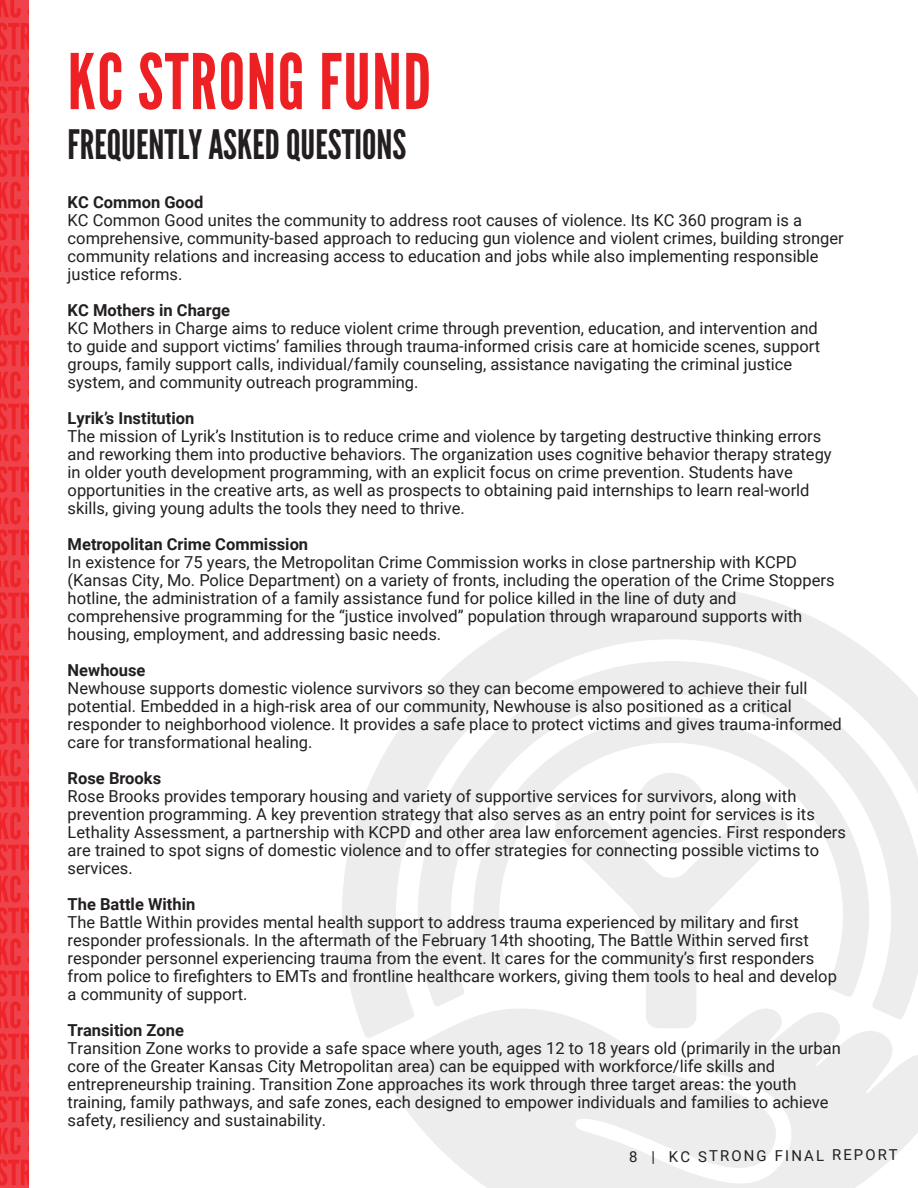
<style>
.page{position:relative;width:918px;height:1188px;background:#fff}
.page>*{position:absolute;margin:0;border:0;box-sizing:border-box;transform-origin:0 0}
.t1{font:76.5px "League Gothic";letter-spacing:.02em;color:#ed2024}
.t2{font:40.5px "League Gothic";color:#231f20}
.t3{font:16.5px/18px "Roboto";color:#231f20}
.t4{font:15px "Roboto";color:#231f20}
.s1{font-weight:700}
</style>
<div class="page">
<img style="left:0;top:0;width:29px;height:291px">
<svg style="left:0;top:291px;width:29px;height:63px;background:#ee363d"></svg>
<svg style="left:0;top:354px;width:29px;height:63px;background:#ee363d"></svg>
<svg style="left:0;top:417px;width:29px;height:63px;background:#ee363d"></svg>
<svg style="left:0;top:480px;width:29px;height:63px;background:#ee363d"></svg>
<svg style="left:0;top:543px;width:29px;height:63px;background:#ee363d"></svg>
<svg style="left:0;top:606px;width:29px;height:63px;background:#ee363d"></svg>
<svg style="left:0;top:669px;width:29px;height:63px;background:#ee363d"></svg>
<svg style="left:0;top:732px;width:29px;height:63px;background:#ee363d"></svg>
<svg style="left:0;top:795px;width:29px;height:63px;background:#ee363d"></svg>
<svg style="left:0;top:858px;width:29px;height:63px;background:#ee363d"></svg>
<svg style="left:0;top:921px;width:29px;height:63px;background:#ee363d"></svg>
<svg style="left:0;top:984px;width:29px;height:63px;background:#ee363d"></svg>
<svg style="left:0;top:1047px;width:29px;height:63px;background:#ee363d"></svg>
<svg style="left:0;top:1110px;width:29px;height:63px;background:#ee363d"></svg>
<svg style="left:0;top:1173px;width:29px;height:15px"></svg>
<p class="t1" style="left:68px;top:36px;width:365px">KC STRONG FUND</p>
<p class="t2" style="left:68px;top:121px;width:340px">FREQUENTLY ASKED QUESTIONS</p>
<p class="t3" style="left:68px;top:193px;width:778px"><span class="s1">KC Common Good<br></span>KC Common Good unites the community to address root causes of violence. Its KC 360 program is a comprehensive, community-based approach to reducing gun violence and violent crimes, building stronger community relations and increasing access to education and jobs while also implementing responsible justice reforms.</p>
<p class="t3" style="left:68px;top:301px;width:754px"><span class="s1">KC Mothers in Charge<br></span>KC Mothers in Charge aims to reduce violent crime through prevention, education, and intervention and to guide and support victims’ families through trauma-informed crisis care at homicide scenes, support groups, family support calls, individual/family counseling, assistance navigating the criminal justice system, and community outreach programming.</p>
<p class="t3" style="left:68px;top:409px;width:766px"><span class="s1">Lyrik’s Institution<br></span>The mission of Lyrik’s Institution is to reduce crime and violence by targeting destructive thinking errors and reworking them into productive behaviors. The organization uses cognitive behavior therapy strategy in older youth development programming, with an explicit focus on crime prevention. Students have opportunities in the creative arts, as well as prospects to obtaining paid internships to learn real-world skills, giving young adults the tools they need to thrive.</p>
<p class="t3" style="left:68px;top:535px;width:769px"><span class="s1">Metropolitan Crime Commission<br></span>In existence for 75 years, the Metropolitan Crime Commission works in close partnership with KCPD (Kansas City, Mo. Police Department) on a variety of fronts, including the operation of the Crime Stoppers hotline, the administration of a family assistance fund for police killed in the line of duty and comprehensive programming for the “justice involved” population through wraparound supports with housing, employment, and addressing basic needs.</p>
<p class="t3" style="left:68px;top:661px;width:776px"><span class="s1">Newhouse<br></span>Newhouse supports domestic violence survivors so they can become empowered to achieve their full potential. Embedded in a high-risk area of our community, Newhouse is also positioned as a critical responder to neighborhood violence. It provides a safe place to protect victims and gives trauma-informed care for transformational healing.</p>
<p class="t3" style="left:68px;top:769px;width:780px"><span class="s1">Rose Brooks<br></span>Rose Brooks provides temporary housing and variety of supportive services for survivors, along with prevention programming. A key prevention strategy that also serves as an entry point for services is its Lethality Assessment, a partnership with KCPD and other area law enforcement agencies. First responders are trained to spot signs of domestic violence and to offer strategies for connecting possible victims to services.</p>
<p class="t3" style="left:68px;top:895px;width:771px"><span class="s1">The Battle Within<br></span>The Battle Within provides mental health support to address trauma experienced by military and first responder professionals. In the aftermath of the February 14th shooting, The Battle Within served first responder personnel experiencing trauma from the event. It cares for the community’s first responders from police to firefighters to EMTs and frontline healthcare workers, giving them tools to heal and develop a community of support.</p>
<p class="t3" style="left:68px;top:1021px;width:775px"><span class="s1">Transition Zone<br></span>Transition Zone works to provide a safe space where youth, ages 12 to 18 years old (primarily in the urban core of the Greater Kansas City Metropolitan area) can be equipped with workforce/life skills and entrepreneurship training. Transition Zone approaches its work through three target areas: the youth training, family pathways, and safe zones, each designed to empower individuals and families to achieve safety, resiliency and sustainability.</p>
<p class="t4" style="left:629px;top:1148px;width:270px;rotate:-1deg">8 | KC STRONG FINAL REPORT</p>
</div>
